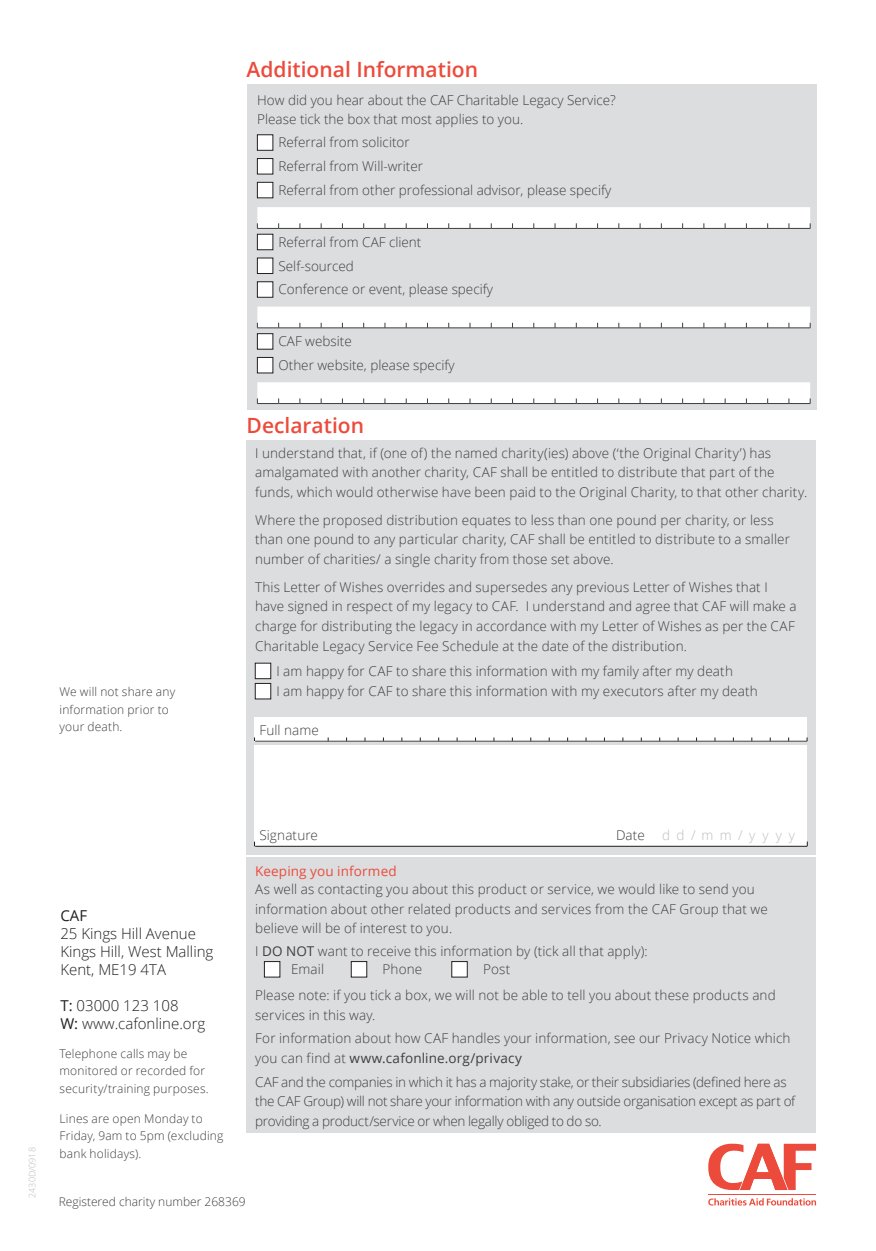
<style>
.page{position:relative;width:876px;height:1251px;background:#fff}
.page>*{position:absolute;margin:0;border:0;box-sizing:border-box;transform-origin:0 0}
.t1{font:600 21px "Open Sans";color:#ec4b3c}
.t2{font:300 15px/18px "Open Sans";color:#231f20}
.t3{font:15px "Open Sans";color:#231f20}
.t4{font:300 13.5px/19.5px "Open Sans";letter-spacing:.01em;color:#3e3e3f}
.t5{font:300 13.5px/23.7px "Open Sans";letter-spacing:-.02em;color:#3e3e3f}
.t6{font:13.5px "Open Sans";letter-spacing:.01em;color:#ec4b3c}
.t7{font:300 13.5px "Open Sans";letter-spacing:.52em;color:#bcbdc0}
.t8{font:300 12px/17.4px "Open Sans";letter-spacing:.015em;color:#3e3e3f}
.t9{font:300 9px "Open Sans";color:#bcbdc0}
.s1{font-weight:400}
</style>
<div class="page">
<div style="left:246px;top:857px;width:570px;height:275px;background:#dcdddf"></div>
<div style="left:246px;top:440px;width:570px;height:414px;background:#dcdddf"></div>
<div style="left:254px;top:745px;width:553px;height:101px;background:#fff"></div>
<div style="left:254px;top:716px;width:553px;height:25px;background:#fff"></div>
<hr style="left:255px;top:740px;width:552px;height:1px;background:#3e3e3f">
<hr style="left:255px;top:845px;width:552px;height:1px;background:#231f20">
<div style="left:255px;top:663px;width:16px;height:15px;background:#fff"></div>
<div style="left:255px;top:663px;width:16px;height:15px;border:1px solid #231f20"></div>
<div style="left:255px;top:683px;width:16px;height:15px;background:#fff"></div>
<div style="left:255px;top:683px;width:16px;height:16px;border:1px solid #231f20"></div>
<div style="left:264px;top:961px;width:16px;height:15px;background:#fff"></div>
<div style="left:264px;top:961px;width:16px;height:15px;border:1px solid #231f20"></div>
<div style="left:351px;top:961px;width:16px;height:15px;background:#fff"></div>
<div style="left:351px;top:961px;width:16px;height:15px;border:1px solid #231f20"></div>
<div style="left:452px;top:961px;width:15px;height:15px;background:#fff"></div>
<div style="left:247px;top:84px;width:569px;height:325px;background:#dcdddf"></div>
<div style="left:257px;top:135px;width:16px;height:15px;background:#fff"></div>
<div style="left:257px;top:135px;width:16px;height:15px;border:1px solid #231f20"></div>
<div style="left:257px;top:158px;width:16px;height:16px;background:#fff"></div>
<div style="left:257px;top:158px;width:16px;height:16px;border:1px solid #231f20"></div>
<div style="left:257px;top:182px;width:16px;height:16px;background:#fff"></div>
<div style="left:257px;top:182px;width:16px;height:16px;border:1px solid #231f20"></div>
<svg style="left:257px;top:207px;width:554px;height:22px"></svg>
<div style="left:257px;top:234px;width:16px;height:16px;background:#fff"></div>
<div style="left:257px;top:234px;width:16px;height:16px;border:1px solid #231f20"></div>
<div style="left:257px;top:258px;width:16px;height:15px;background:#fff"></div>
<div style="left:257px;top:282px;width:16px;height:15px;background:#fff"></div>
<div style="left:257px;top:281px;width:16px;height:16px;border:1px solid #231f20"></div>
<svg style="left:257px;top:306px;width:554px;height:22px"></svg>
<div style="left:257px;top:333px;width:16px;height:16px;background:#fff"></div>
<div style="left:257px;top:333px;width:16px;height:16px;border:1px solid #231f20"></div>
<div style="left:257px;top:357px;width:16px;height:16px;background:#fff"></div>
<div style="left:257px;top:357px;width:16px;height:16px;border:1px solid #231f20"></div>
<svg style="left:257px;top:382px;width:554px;height:22px"></svg>
<hr style="left:708px;top:1193px;width:108px;height:1px;background:#ec4b3c">
<svg style="left:708px;top:1198px;width:108px;height:7px"></svg>
<svg style="left:708px;top:1143px;width:108px;height:46px"></svg>
<p class="t8" style="left:60px;top:683px;width:117px">We will not share any information prior to your death.</p>
<h1 class="t1" style="left:247px;top:55px;width:233px">Additional Information</h1>
<p class="t4" style="left:257px;top:90px;width:360px;line-height:18.8px">How did you hear about the CAF Charitable Legacy Service?<br>Please tick the box that most applies to you.</p>
<p class="t4" style="left:278px;top:130px;width:334px;line-height:23.7px">Referral from solicitor<br>Referral from Will-writer<br>Referral from other professional advisor, please specify</p>
<p class="t4" style="left:278px;top:230px;width:216px;line-height:23.7px">Referral from CAF client<br>Self-sourced<br>Conference or event, please specify</p>
<p class="t4" style="left:278px;top:329px;width:178px;line-height:23.7px">CAF website<br>Other website, please specify</p>
<h1 class="t1" style="left:247px;top:411px;width:119px">Declaration</h1>
<p class="t4" style="left:255px;top:443px;width:554px">I understand that, if (one of) the named charity(ies) above (‘the Original Charity’) has amalgamated with another charity, CAF shall be entitled to distribute that part of the funds, which would otherwise have been paid to the Original Charity, to that other charity.</p>
<p class="t4" style="left:255px;top:510px;width:536px">Where the proposed distribution equates to less than one pound per charity, or less than one pound to any particular charity, CAF shall be entitled to distribute to a smaller number of charities/ a single charity from those set above.</p>
<p class="t4" style="left:255px;top:576px;width:543px">This Letter of Wishes overrides and supersedes any previous Letter of Wishes that I have signed in respect of my legacy to CAF. I understand and agree that CAF will make a charge for distributing the legacy in accordance with my Letter of Wishes as per the CAF Charitable Legacy Service Fee Schedule at the date of the distribution.</p>
<p class="t4" style="left:276px;top:660px;width:483px;line-height:20.2px">I am happy for CAF to share this information with my family after my death<br>I am happy for CAF to share this information with my executors after my death</p>
<p class="t4" style="left:259px;top:720px;width:61px">Full name</p>
<p class="t9" style="left:26px;top:1197px;width:52px;rotate:-90deg">2430D/0918</p>
<p class="t3" style="left:60px;top:904px;width:28px">CAF</p>
<p class="t2" style="left:60px;top:923px;width:155px">25 Kings Hill Avenue<br>Kings Hill, West Malling<br>Kent, ME19 4TA</p>
<p class="t2" style="left:60px;top:995px;width:147px"><span class="s1">T:</span> 03000 123 108<br><span class="s1">W:</span> www.cafonline.org</p>
<p class="t8" style="left:60px;top:1044px;width:151px">Telephone calls may be monitored or recorded for security/training purposes.</p>
<p class="t8" style="left:60px;top:1109px;width:165px">Lines are open Monday to<br>Friday, 9am to 5pm (excluding bank holidays).</p>
<p class="t4" style="left:259px;top:825px;width:60px">Signature</p>
<p class="t4" style="left:616px;top:825px;width:30px">Date</p>
<p class="t7" style="left:662px;top:825px;width:134px">dd/mm/yyyy</p>
<p class="t6" style="left:255px;top:861px;width:143px">Keeping you informed</p>
<p class="t4" style="left:255px;top:879px;width:514px">As well as contacting you about this product or service, we would like to send you information about other related products and services from the CAF Group that we believe will be of interest to you.</p>
<p class="t4" style="left:291px;top:941px;width:358px;line-height:18.5px;text-indent:-36px">I <span class="s1">DO NOT</span> want to receive this information by (tick all that apply):<br>Email</p>
<p class="t4" style="left:383px;top:958px;width:41px">Phone</p>
<p class="t4" style="left:255px;top:955px;width:522px;line-height:26px;text-indent:228px">Post<br>Please note: if you tick a box, we will not be able to tell you about these products and</p>
<p class="t4" style="left:255px;top:1002px;width:537px;line-height:23.7px">services in this way.<br>For information about how CAF handles your information, see our Privacy Notice which</p>
<p class="t5" style="left:255px;top:1045px;width:533px">you can find at <span class="s1">www.cafonline.org/privacy<br></span>CAF and the companies in which it has a majority stake, or their subsidiaries (defined here as</p>
<p class="t5" style="left:255px;top:1090px;width:542px;line-height:19.5px">the CAF Group) will not share your information with any outside organisation except as part of providing a product/service or when legally obliged to do so.</p>
<p class="t8" style="left:59px;top:1191px;width:188px">Registered charity number 268369</p>
</div>
